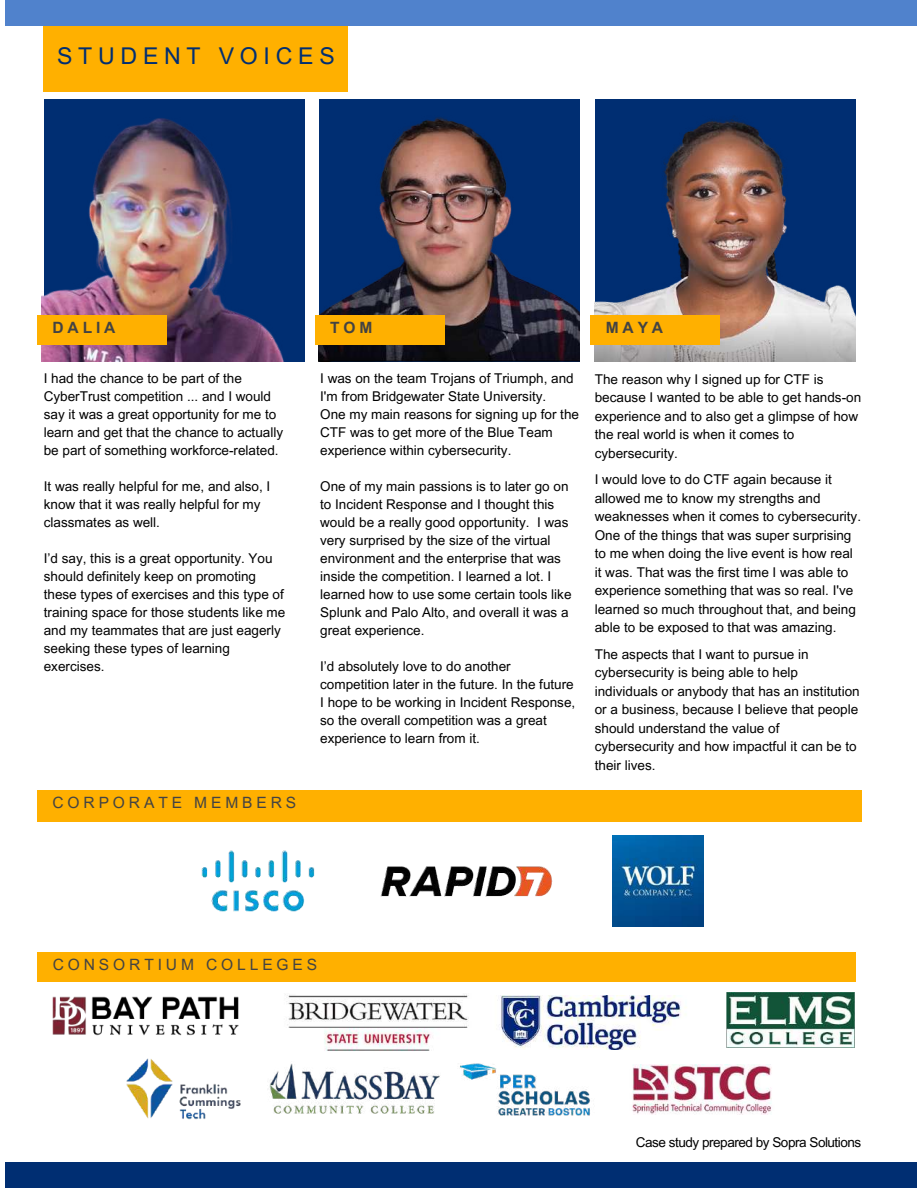
<style>
.page{position:relative;width:918px;height:1188px;background:#fff}
.page>*{position:absolute;margin:0;border:0;box-sizing:border-box;transform-origin:0 0}
.t1{font:23.1px "Arial MT Pro";letter-spacing:.25em;color:#002e72}
.t2{font:15.6px "Arial MT Pro";letter-spacing:.25em;color:#434343}
.t3{font:700 15.6px "Arial MT Pro";letter-spacing:.25em;color:#434343}
.t4{font:13.5px/18px "Arial MT Pro";color:#000}
.t5{font:13.5px "Arial MT Pro";letter-spacing:-.035em;color:#000}
</style>
<div class="page">
<img style="left:42px;top:99px;width:261px;height:263px">
<div style="left:5px;top:0;width:912px;height:26px;background:#5082cc"></div>
<div style="left:5px;top:1162px;width:911px;height:26px;background:#002e72"></div>
<div style="left:44px;top:26px;width:304px;height:66px;background:#ffb000"></div>
<img style="left:318px;top:99px;width:261px;height:263px">
<img style="left:595px;top:99px;width:261px;height:263px">
<div style="left:37px;top:316px;width:130px;height:29px;background:#ffb000"></div>
<div style="left:315px;top:316px;width:129px;height:29px;background:#ffb000"></div>
<div style="left:590px;top:316px;width:130px;height:29px;background:#ffb000"></div>
<img style="left:201px;top:850px;width:114px;height:62px">
<img style="left:380px;top:866px;width:173px;height:31px">
<img style="left:613px;top:836px;width:91px;height:91px">
<div style="left:37px;top:791px;width:824px;height:31px;background:#ffb000"></div>
<img style="left:52px;top:996px;width:186px;height:40px">
<div style="left:37px;top:952px;width:819px;height:30px;background:#ffb000"></div>
<img style="left:285px;top:994px;width:216px;height:57px">
<img style="left:269px;top:1063px;width:171px;height:51px">
<img style="left:479px;top:996px;width:208px;height:54px">
<img style="left:726px;top:993px;width:129px;height:55px">
<img style="left:126px;top:1058px;width:115px;height:62px">
<img style="left:460px;top:1063px;width:130px;height:53px">
<img style="left:632px;top:1064px;width:140px;height:51px">
<h1 class="t1" style="left:57px;top:47px;width:279px">STUDENT VOICES</h1>
<p class="t3" style="left:52px;top:322px;width:65px">DALIA</p>
<p class="t3" style="left:330px;top:322px;width:44px">TOM</p>
<p class="t3" style="left:606px;top:322px;width:59px">MAYA</p>
<p class="t4" style="left:44px;top:371px;width:241px">I had the chance to be part of the CyberTrust competition ... and I would say it was a great opportunity for me to learn and get that the chance to actually be part of something workforce-related.</p>
<p class="t4" style="left:44px;top:479px;width:228px">It was really helpful for me, and also, I know that it was really helpful for my classmates as well.</p>
<p class="t4" style="left:44px;top:551px;width:243px">I’d say, this is a great opportunity. You should definitely keep on promoting these types of exercises and this type of training space for those students like me and my teammates that are just eagerly seeking these types of learning exercises.</p>
<p class="t2" style="left:52px;top:797px;width:245px">CORPORATE MEMBERS</p>
<p class="t4" style="left:320px;top:371px;width:260px">I was on the team Trojans of Triumph, and I'm from Bridgewater State University.<br>One my main reasons for signing up for the CTF was to get more of the Blue Team experience within cybersecurity.</p>
<p class="t4" style="left:320px;top:479px;width:253px">One of my main passions is to later go on to Incident Response and I thought this would be a really good opportunity. I was very surprised by the size of the virtual environment and the enterprise that was inside the competition. I learned a lot. I learned how to use some certain tools like Splunk and Palo Alto, and overall it was a great experience.</p>
<p class="t4" style="left:320px;top:659px;width:257px">I’d absolutely love to do another competition later in the future. In the future I hope to be working in Incident Response, so the overall competition was a great experience to learn from it.</p>
<p class="t4" style="left:595px;top:371px;width:268px;line-height:18.5px">The reason why I signed up for CTF is because I wanted to be able to get hands-on experience and to also get a glimpse of how the real world is when it comes to cybersecurity.</p>
<p class="t4" style="left:595px;top:472px;width:268px;line-height:18.5px">I would love to do CTF again because it allowed me to know my strengths and weaknesses when it comes to cybersecurity.<br>One of the things that was super surprising to me when doing the live event is how real it was. That was the first time I was able to experience something that was so real. I've learned so much throughout that, and being able to be exposed to that was amazing.</p>
<p class="t4" style="left:595px;top:646px;width:266px;line-height:18.5px">The aspects that I want to pursue in cybersecurity is being able to help individuals or anybody that has an institution or a business, because I believe that people should understand the value of cybersecurity and how impactful it can be to their lives.</p>
<p class="t2" style="left:53px;top:959px;width:266px">CONSORTIUM COLLEGES</p>
<p class="t5" style="left:636px;top:1138px;width:227px">Case study prepared by Sopra Solutions</p>
</div>
